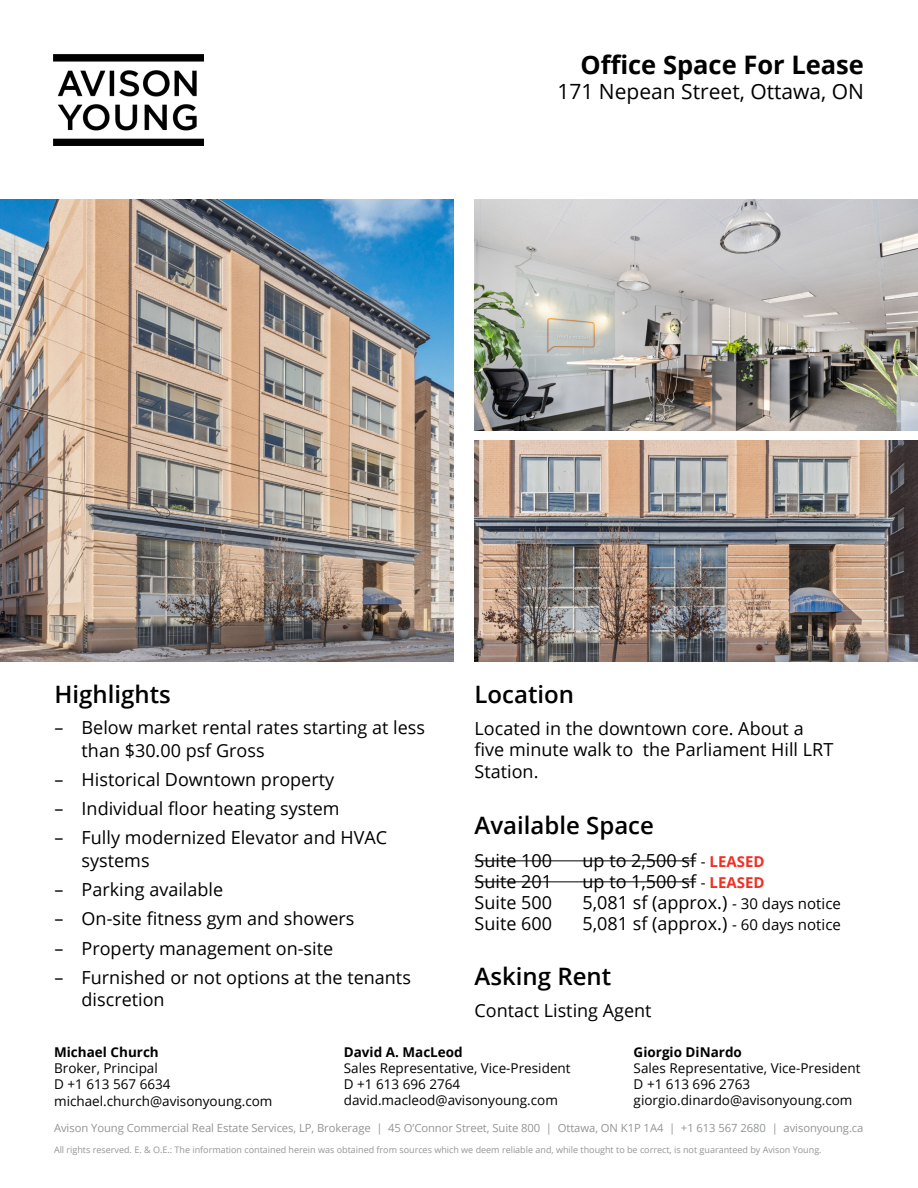
<style>
.page{position:relative;width:918px;height:1188px;background:#fff}
.page>*{position:absolute;margin:0;border:0;box-sizing:border-box;transform-origin:0 0}
.t1{font:700 25.5px "Open Sans";color:#000}
.t2{font:600 24px "Open Sans";color:#000}
.t3{font:21px "Open Sans";color:#000}
.t4{font:18px/22.5px "Open Sans";color:#000}
.t5{font:13.5px/16.2px "Open Sans";color:#000}
.t6{font:700 13.5px "Open Sans";color:#000}
.t7{font:11.25px "Open Sans";letter-spacing:-.005em;color:#939598}
.t8{font:9px "Open Sans";color:#939598}
.s1{font-size:15px}
.s2{font-weight:700;font-size:15px;color:#ee3124}
</style>
<div class="page">
<img style="left:0;top:200px;width:453px;height:462px">
<img style="left:54px;top:55px;width:149px;height:91px">
<img style="left:475px;top:441px;width:443px;height:221px">
<img style="left:475px;top:200px;width:443px;height:231px">
<hr style="left:475px;top:860px;width:221px;height:1px;background:#000">
<hr style="left:475px;top:881px;width:221px;height:1px;background:#000">
<h1 class="t1" style="left:580px;top:46px;width:285px">Office Space For Lease</h1>
<p class="t3" style="left:557px;top:77px;width:308px">171 Nepean Street, Ottawa, ON</p>
<h2 class="t2" style="left:55px;top:678px;width:118px">Highlights</h2>
<h2 class="t2" style="left:475px;top:678px;width:101px">Location</h2>
<p class="t4" style="left:82px;top:716px;width:345px;text-indent:-27px">– Below market rental rates starting at less than $30.00 psf Gross</p>
<p class="t4" style="left:55px;top:768px;width:281px">– Historical Downtown property</p>
<p class="t4" style="left:55px;top:797px;width:287px">– Individual floor heating system</p>
<p class="t4" style="left:82px;top:826px;width:307px;text-indent:-27px">– Fully modernized Elevator and HVAC systems</p>
<p class="t4" style="left:55px;top:878px;width:170px">– Parking available</p>
<p class="t4" style="left:55px;top:907px;width:301px">– On-site fitness gym and showers</p>
<p class="t4" style="left:55px;top:936px;width:280px">– Property management on-site</p>
<p class="t4" style="left:82px;top:966px;width:331px;text-indent:-27px">– Furnished or not options at the tenants discretion</p>
<p class="t4" style="left:475px;top:717px;width:360px;line-height:21.8px">Located in the downtown core. About a five minute walk to the Parliament Hill LRT<br>Station.</p>
<h2 class="t2" style="left:475px;top:809px;width:181px">Available Space</h2>
<p class="t4" style="left:475px;top:849px;width:79px">Suite 100</p>
<p class="t4" style="left:583px;top:849px;width:183px">up to 2,500 sf <span class="s1">-</span> <span class="s2">LEASED</span></p>
<p class="t4" style="left:475px;top:870px;width:79px">Suite 201</p>
<p class="t4" style="left:583px;top:870px;width:183px">up to 1,500 sf <span class="s1">-</span> <span class="s2">LEASED</span></p>
<p class="t4" style="left:475px;top:891px;width:79px">Suite 500</p>
<p class="t4" style="left:583px;top:891px;width:260px">5,081 sf (approx.) <span class="s1">- 30 days notice</span></p>
<p class="t4" style="left:475px;top:912px;width:79px">Suite 600</p>
<p class="t4" style="left:583px;top:912px;width:260px">5,081 sf (approx.) <span class="s1">- 60 days notice</span></p>
<h2 class="t2" style="left:475px;top:960px;width:138px">Asking Rent</h2>
<p class="t4" style="left:475px;top:999px;width:178px">Contact Listing Agent</p>
<p class="t6" style="left:54px;top:1042px;width:106px">Michael Church</p>
<p class="t5" style="left:54px;top:1060px;width:220px">Broker, Principal<br>D +1 613 567 6634 michael.church@avisonyoung.com</p>
<p class="t6" style="left:344px;top:1042px;width:121px">David A. MacLeod</p>
<p class="t5" style="left:344px;top:1060px;width:228px">Sales Representative, Vice-President<br>D +1 613 696 2764 david.macleod@avisonyoung.com</p>
<p class="t6" style="left:634px;top:1042px;width:110px">Giorgio DiNardo</p>
<p class="t5" style="left:634px;top:1060px;width:228px">Sales Representative, Vice-President<br>D +1 613 696 2763 giorgio.dinardo@avisonyoung.com</p>
<p class="t7" style="left:54px;top:1120px;width:811px">Avison Young Commercial Real Estate Services, LP, Brokerage | 45 O’Connor Street, Suite 800 | Ottawa, ON K1P 1A4 | +1 613 567 2680 | avisonyoung.ca</p>
<p class="t8" style="left:54px;top:1144px;width:769px">All rights reserved. E. &amp; O.E.: The information contained herein was obtained from sources which we deem reliable and, while thought to be correct, is not guaranteed by Avison Young.</p>
</div>
